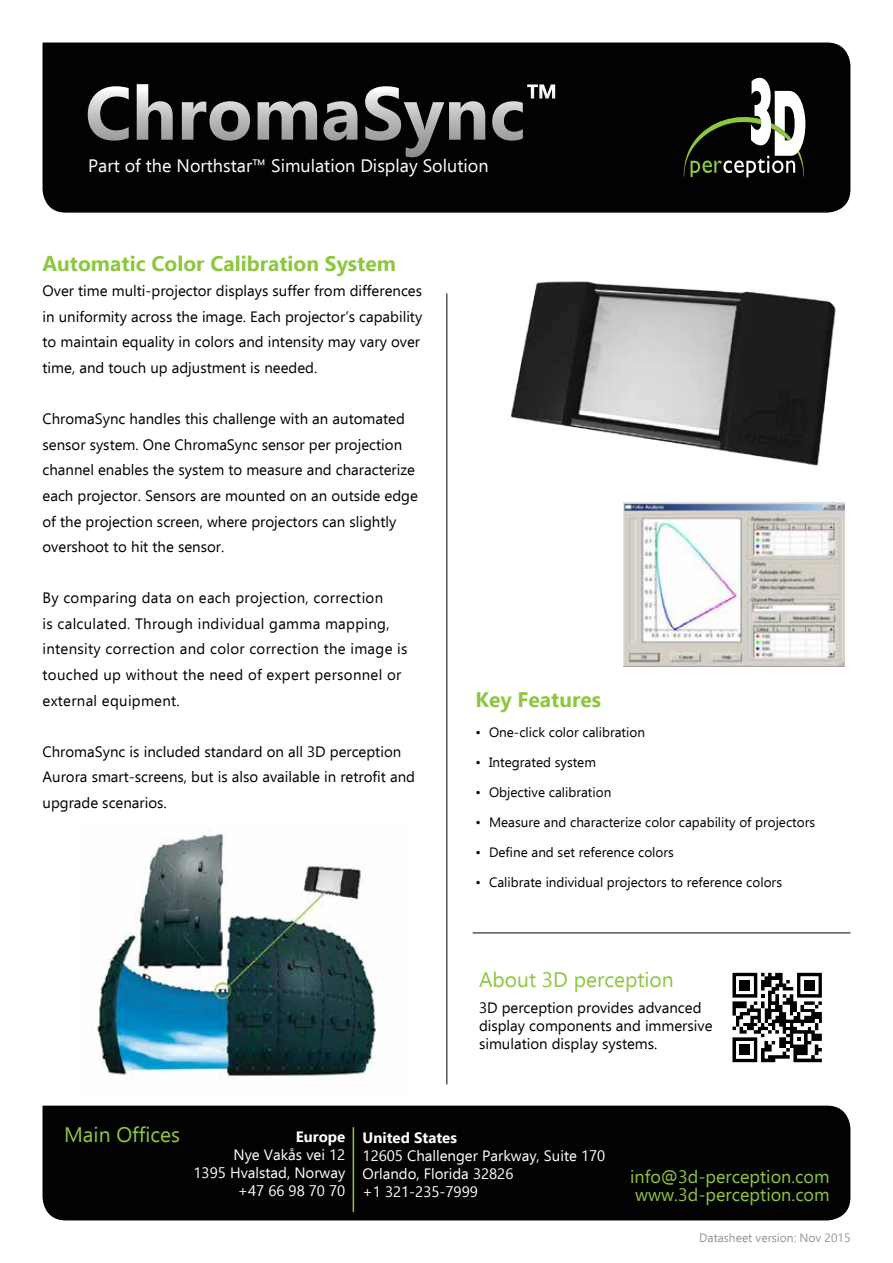
<style>
.page{position:relative;width:893px;height:1263px;background:#fff}
.page>*{position:absolute;margin:0;border:0;box-sizing:border-box;transform-origin:0 0}
.t1{font:700 75px "Ebrima";color:#fff}
.t2{font:700 21px "Ebrima";color:#8dc63f}
.t3{font:21px "Ebrima";color:#8dc63f}
.t4{font:18px "Ebrima";color:#fff}
.t5{font:18px/18px "Ebrima";color:#8dc63f}
.t6{font:15px/25.7px "Ebrima";color:#000}
.t7{font:15px/25.7px "Ebrima";letter-spacing:.02em;color:#000}
.t8{font:15px/18px "Ebrima";color:#fff;text-align:right}
.t9{font:700 15px "Ebrima";color:#fff}
.t10{font:13.5px "Ebrima";color:#000}
.t11{font:12px "Ebrima";color:#939598}
</style>
<div class="page">
<div style="left:43px;top:1105px;width:807px;height:115px;background:#030202"></div>
<hr style="left:353px;top:1128px;width:1px;height:83px;background:#8dc63f">
<div style="left:43px;top:43px;width:807px;height:170px;background:#030202"></div>
<svg style="left:684px;top:78px;width:121px;height:99px"></svg>
<hr style="left:473px;top:932px;width:377px;height:1px;background:#030202">
<hr style="left:446px;top:293px;width:1px;height:791px;background:#030202">
<img style="left:510px;top:281px;width:326px;height:185px">
<img style="left:91px;top:831px;width:285px;height:249px">
<img style="left:624px;top:502px;width:221px;height:165px">
<svg style="left:732px;top:973px;width:90px;height:89px"></svg>
<div style="left:740px;top:980px;width:10px;height:10px;background:#000"></div>
<div style="left:740px;top:1044px;width:10px;height:11px;background:#000"></div>
<div style="left:804px;top:980px;width:11px;height:10px;background:#000"></div>
<h1 class="t1" style="left:85px;top:57px;width:476px">ChromaSync<sup>™</sup></h1>
<p class="t4" style="left:88px;top:152px;width:402px">Part of the Northstar™ Simulation Display Solution</p>
<h2 class="t2" style="left:43px;top:248px;width:355px">Automatic Color Calibration System</h2>
<p class="t6" style="left:43px;top:278px;width:381px">Over time multi-projector displays suffer from differences in uniformity across the image. Each projector’s capability to maintain equality in colors and intensity may vary over time, and touch up adjustment is needed.</p>
<p class="t6" style="left:43px;top:406px;width:377px">ChromaSync handles this challenge with an automated sensor system. One ChromaSync sensor per projection channel enables the system to measure and characterize each projector. Sensors are mounted on an outside edge of the projection screen, where projectors can slightly overshoot to hit the sensor.</p>
<p class="t7" style="left:43px;top:585px;width:366px">By comparing data on each projection, correction<br>is calculated. Through individual gamma mapping, intensity correction and color correction the image is touched up without the need of expert personnel or external equipment.</p>
<p class="t6" style="left:43px;top:738px;width:374px">ChromaSync is included standard on all 3D perception<br>Aurora smart-screens, but is also available in retrofit and upgrade scenarios.</p>
<h2 class="t2" style="left:476px;top:683px;width:127px">Key Features</h2>
<p class="t10" style="left:476px;top:722px;width:171px">• One-click color calibration</p>
<p class="t10" style="left:476px;top:752px;width:122px">• Integrated system</p>
<p class="t10" style="left:476px;top:782px;width:137px">• Objective calibration</p>
<p class="t10" style="left:476px;top:812px;width:341px">• Measure and characterize color capability of projectors</p>
<p class="t10" style="left:476px;top:842px;width:200px">• Define and set reference colors</p>
<p class="t10" style="left:476px;top:872px;width:308px">• Calibrate individual projectors to reference colors</p>
<h2 class="t3" style="left:479px;top:964px;width:196px">About 3D perception</h2>
<p class="t6" style="left:479px;top:999px;width:235px;line-height:18px">3D perception provides advanced display components and immersive simulation display systems.</p>
<h2 class="t3" style="left:64px;top:1120px;width:117px">Main Offices</h2>
<p class="t9" style="left:296px;top:1126px;width:51px">Europe</p>
<p class="t8" style="left:194px;top:1146px;width:153px">Nye Vakås vei 12<br>1395 Hvalstad, Norway +47 66 98 70 70</p>
<p class="t9" style="left:363px;top:1127px;width:96px">United States</p>
<p class="t8" style="left:363px;top:1147px;width:244px;text-align:left">12605 Challenger Parkway, Suite 170<br>Orlando, Florida 32826<br>+1 321-235-7999</p>
<p class="t5" style="left:630px;top:1167px;width:201px">info@3d-perception.com www.3d-perception.com</p>
<p class="t11" style="left:699px;top:1229px;width:153px">Datasheet version: Nov 2015</p>
</div>
